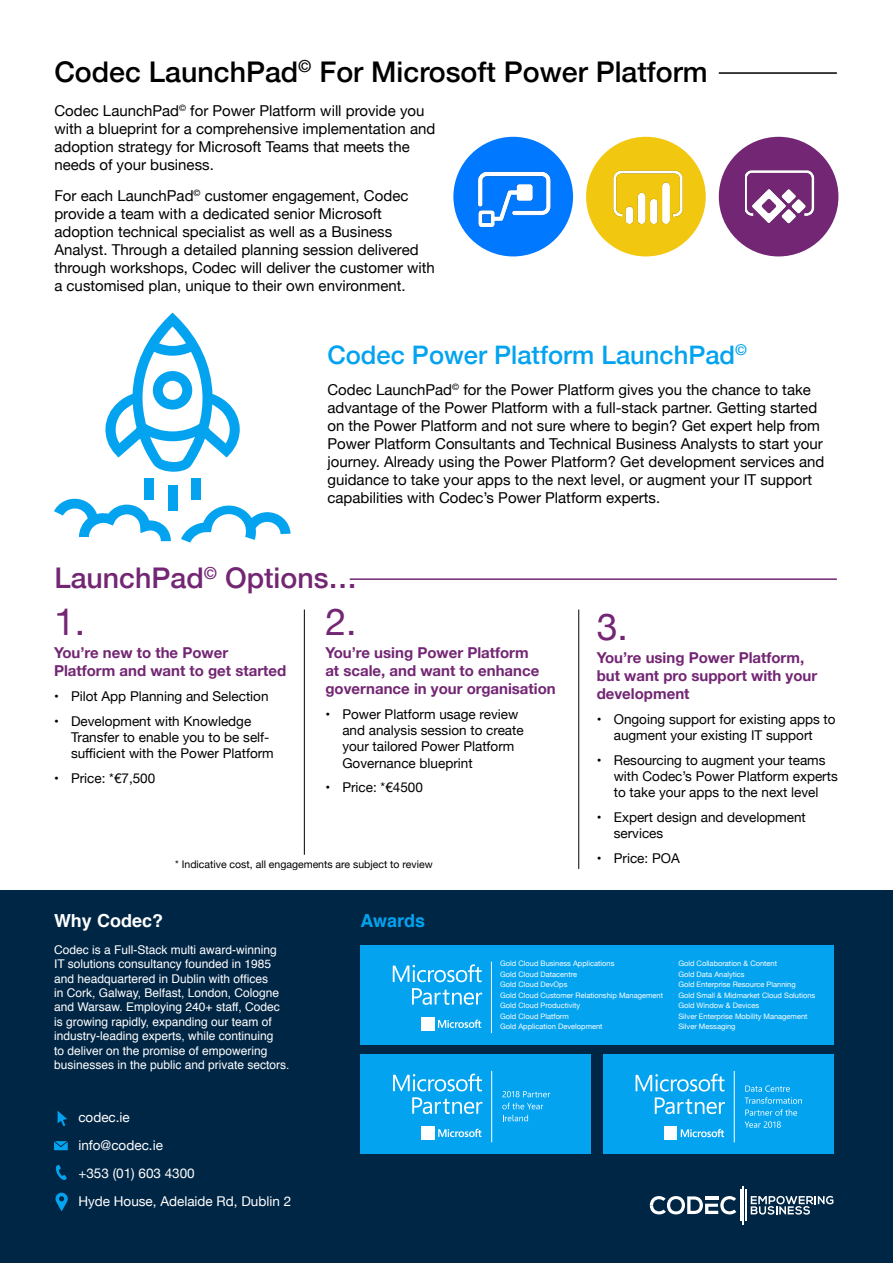
<style>
.page{position:relative;width:893px;height:1263px;background:#fff}
.page>*{position:absolute;margin:0;border:0;box-sizing:border-box;transform-origin:0 0}
.t1{font:37.5px "Helvetica Neue";color:#732673}
.t2{font:500 28.5px "Helvetica Neue";color:#000}
.t3{font:500 28.5px "Helvetica Neue";color:#732673}
.t4{font:500 25.5px "Helvetica Neue";color:#03a3f0}
.t5{font:700 18px "Helvetica";color:#fff}
.t6{font:700 18px "Helvetica";color:#03a3f0}
.t7{font:15px/18px "Helvetica Neue";color:#000}
.t8{font:700 15px/18px "Helvetica Neue";color:#732673}
.t9{font:13.5px/16.2px "Helvetica Neue";color:#000}
.t10{font:13.5px/28px "Helvetica Neue";color:#fff}
.t11{font:12px/14.4px "Helvetica";color:#fff}
.t12{font:10.5px "Helvetica Neue";color:#000}
.t13{font:7.5px/10.5px "Helvetica Neue";color:#fff}
</style>
<div class="page">
<div style="left:0;top:890px;width:893px;height:373px;background:#002645"></div>
<svg style="left:650px;top:1196px;width:86px;height:18px"></svg>
<svg style="left:751px;top:1196px;width:82px;height:18px"></svg>
<hr style="left:745px;top:1189px;width:1px;height:32px;background:#fff">
<hr style="left:743px;top:1186px;width:1px;height:39px;background:#fff">
<hr style="left:740px;top:1189px;width:1px;height:32px;background:#fff">
<svg style="left:58px;top:1111px;width:9px;height:15px"></svg>
<svg style="left:54px;top:1141px;width:14px;height:9px"></svg>
<svg style="left:55px;top:1165px;width:12px;height:15px"></svg>
<svg style="left:55px;top:1193px;width:13px;height:18px"></svg>
<div style="left:361px;top:1054px;width:230px;height:99px;background:#03a3f0"></div>
<svg style="left:393px;top:1073px;width:89px;height:18px"></svg>
<svg style="left:412px;top:1097px;width:70px;height:17px"></svg>
<hr style="left:491px;top:1071px;width:1px;height:71px;background:#fff">
<svg style="left:502px;top:1091px;width:48px;height:6px"></svg>
<svg style="left:502px;top:1103px;width:41px;height:6px"></svg>
<svg style="left:503px;top:1115px;width:25px;height:6px"></svg>
<div style="left:603px;top:1054px;width:230px;height:100px;background:#03a3f0"></div>
<svg style="left:636px;top:1074px;width:88px;height:17px"></svg>
<svg style="left:655px;top:1097px;width:70px;height:17px"></svg>
<svg style="left:664px;top:1127px;width:60px;height:10px"></svg>
<hr style="left:734px;top:1071px;width:1px;height:71px;background:#fff">
<svg style="left:745px;top:1085px;width:57px;height:43px"></svg>
<div style="left:360px;top:945px;width:473px;height:99px;background:#03a3f0"></div>
<svg style="left:393px;top:964px;width:89px;height:18px"></svg>
<svg style="left:412px;top:988px;width:70px;height:17px"></svg>
<div style="left:421px;top:1017px;width:6px;height:7px;background:#fff"></div>
<div style="left:428px;top:1017px;width:6px;height:7px;background:#fff"></div>
<svg style="left:421px;top:1019px;width:60px;height:11px"></svg>
<hr style="left:491px;top:962px;width:1px;height:71px;background:#fff">
<svg style="left:422px;top:1127px;width:60px;height:12px"></svg>
<div style="left:664px;top:1133px;width:6px;height:7px;background:#fff"></div>
<div style="left:671px;top:1133px;width:6px;height:7px;background:#fff"></div>
<svg style="left:54px;top:499px;width:117px;height:42px"></svg>
<svg style="left:181px;top:505px;width:110px;height:38px"></svg>
<svg style="left:105px;top:313px;width:135px;height:159px"></svg>
<div style="left:168px;top:485px;width:10px;height:25px;background:#03a3f0"></div>
<div style="left:191px;top:478px;width:10px;height:21px;background:#03a3f0"></div>
<div style="left:144px;top:478px;width:10px;height:21px;background:#03a3f0"></div>
<hr style="left:350px;top:578px;width:487px;height:2px;background:#732673">
<hr style="left:304px;top:609px;width:1px;height:246px;background:#000">
<hr style="left:578px;top:609px;width:1px;height:260px;background:#000">
<div style="left:719px;top:137px;width:119px;height:119px;background:#732673;border-radius:50%"></div>
<img style="left:746px;top:170px;width:68px;height:54px">
<div style="left:453px;top:137px;width:120px;height:119px;background:#0078ff;border-radius:50%"></div>
<img style="left:478px;top:171px;width:73px;height:56px">
<div style="left:586px;top:137px;width:120px;height:119px;background:#f2c70f;border-radius:50%"></div>
<img style="left:613px;top:170px;width:70px;height:54px">
<hr style="left:719px;top:72px;width:118px;height:2px;background:#000">
<h2 class="t2" style="left:54px;top:49px;width:655px">Codec LaunchPad<sup>©</sup> For Microsoft Power Platform</h2>
<p class="t7" style="left:54px;top:103px;width:382px">Codec LaunchPad<sup>©</sup> for Power Platform will provide you with a blueprint for a comprehensive implementation and adoption strategy for Microsoft Teams that meets the needs of your business.</p>
<p class="t7" style="left:54px;top:188px;width:382px">For each LaunchPad<sup>©</sup> customer engagement, Codec provide a team with a dedicated senior Microsoft adoption technical specialist as well as a Business Analyst. Through a detailed planning session delivered through workshops, Codec will deliver the customer with a customised plan, unique to their own environment.</p>
<h3 class="t4" style="left:327px;top:334px;width:421px">Codec Power Platform LaunchPad<sup>©</sup></h3>
<p class="t7" style="left:327px;top:381px;width:499px">Codec LaunchPad<sup>©</sup> for the Power Platform gives you the chance to take advantage of the Power Platform with a full-stack partner. Getting started on the Power Platform and not sure where to begin? Get expert help from Power Platform Consultants and Technical Business Analysts to start your journey. Already using the Power Platform? Get development services and guidance to take your apps to the next level, or augment your IT support capabilities with Codec’s Power Platform experts.</p>
<h2 class="t3" style="left:54px;top:555px;width:304px">LaunchPad<sup>©</sup> Options…</h2>
<h1 class="t1" style="left:54px;top:595px;width:33px">1.</h1>
<p class="t8" style="left:54px;top:644px;width:234px">You’re new to the Power<br>Platform and want to get started</p>
<p class="t9" style="left:54px;top:689px;width:216px">• Pilot App Planning and Selection</p>
<p class="t9" style="left:71px;top:713px;width:204px;text-indent:-17px">• Development with Knowledge<br>Transfer to enable you to be self&shy;sufficient with the Power Platform</p>
<p class="t9" style="left:54px;top:771px;width:103px">• Price: *€7,500</p>
<h1 class="t1" style="left:325px;top:595px;width:33px">2.</h1>
<p class="t8" style="left:325px;top:644px;width:232px">You’re using Power Platform<br>at scale, and want to enhance governance in your organisation</p>
<p class="t9" style="left:342px;top:707px;width:183px;text-indent:-17px">• Power Platform usage review and analysis session to create your tailored Power Platform<br>Governance blueprint</p>
<p class="t9" style="left:325px;top:780px;width:99px">• Price: *€4500</p>
<p class="t12" style="left:175px;top:856px;width:259px">* Indicative cost, all engagements are subject to review</p>
<h1 class="t1" style="left:597px;top:600px;width:33px">3.</h1>
<p class="t8" style="left:597px;top:649px;width:222px">You’re using Power Platform, but want pro support with your development</p>
<p class="t9" style="left:597px;top:712px;width:240px;text-align:center">• Ongoing support for existing apps to augment your existing IT support</p>
<p class="t9" style="left:614px;top:752px;width:225px;text-indent:-17px">• Resourcing to augment your teams with Codec’s Power Platform experts to take your apps to the next level</p>
<p class="t9" style="left:614px;top:810px;width:194px;text-indent:-17px">• Expert design and development services</p>
<p class="t9" style="left:597px;top:850px;width:85px">• Price: POA</p>
<p class="t5" style="left:54px;top:906px;width:111px">Why Codec?</p>
<p class="t11" style="left:54px;top:943px;width:237px">Codec is a Full-Stack multi award-winning IT solutions consultancy founded in 1985 and headquartered in Dublin with offices<br>in Cork, Galway, Belfast, London, Cologne and Warsaw. Employing 240+ staff, Codec is growing rapidly, expanding our team of industry-leading experts, while continuing<br>to deliver on the promise of empowering businesses in the public and private sectors.</p>
<p class="t10" style="left:78px;top:1104px;width:118px">codec.ie info@codec.ie +353 (01) 603 4300</p>
<p class="t10" style="left:78px;top:1188px;width:214px">Hyde House, Adelaide Rd, Dublin 2</p>
<p class="t6" style="left:360px;top:906px;width:66px">Awards</p>
<p class="t13" style="left:500px;top:959px;width:164px">Gold Cloud Business Applications<br>Gold Cloud Datacentre<br>Gold Cloud DevOps<br>Gold Cloud Customer Relationship Management<br>Gold Cloud Productivity<br>Gold Cloud Platform<br>Gold Application Development</p>
<p class="t13" style="left:678px;top:959px;width:138px">Gold Collaboration &amp; Content<br>Gold Data Analytics<br>Gold Enterprise Resource Planning<br>Gold Small &amp; Midmarket Cloud Solutions<br>Gold Window &amp; Devices<br>Silver Enterprise Mobility Management<br>Silver Messaging</p>
</div>
